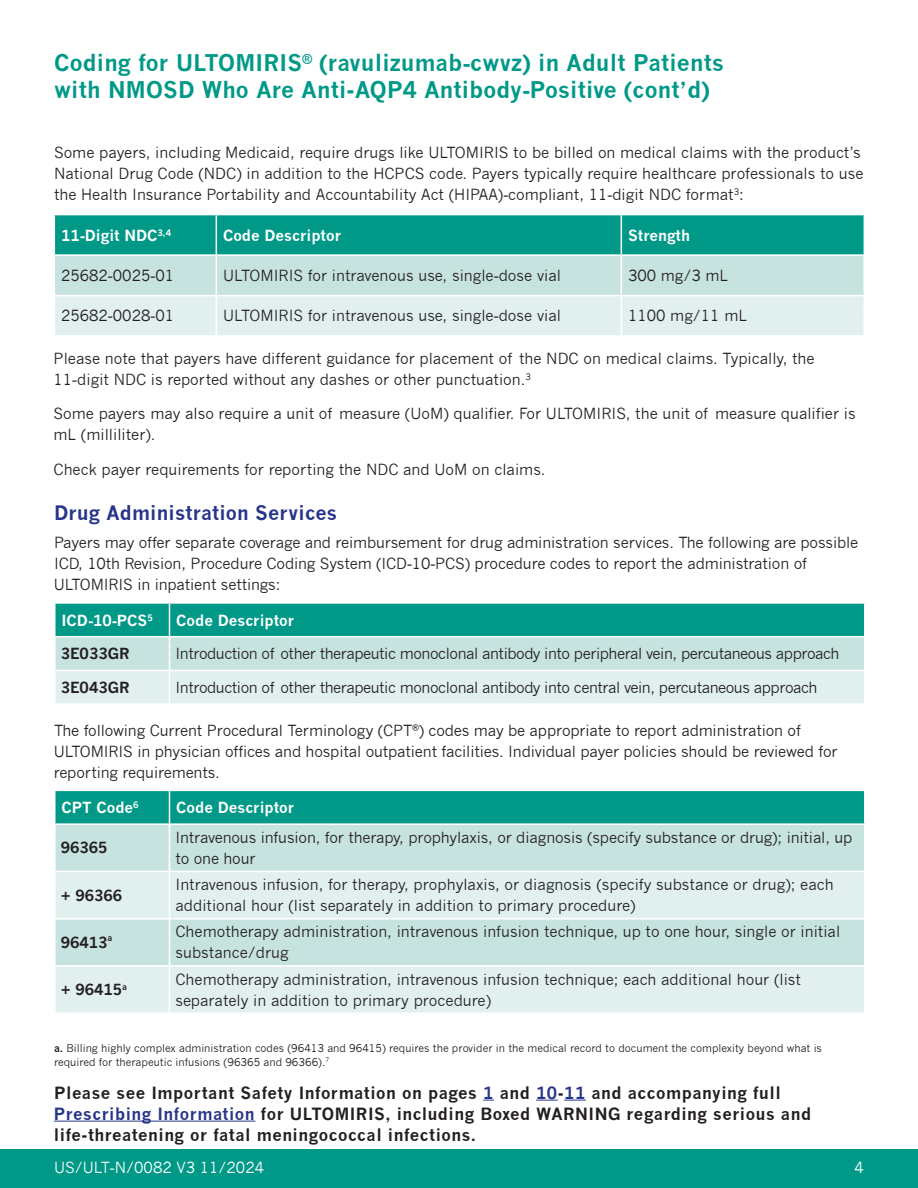
<style>
.page{position:relative;width:918px;height:1188px;background:#fff}
.page>*{position:absolute;margin:0;border:0;box-sizing:border-box;transform-origin:0 0}
.t1{font:700 22.5px/27px "News Gothic";letter-spacing:.01em;color:#098}
.t2{font:700 19.5px "News Gothic";letter-spacing:.01em;color:#27358a}
.t3{font:700 16.5px/21px "News Gothic";letter-spacing:.03em;color:#231f20}
.t4{font:15px/21px "News Gothic";color:#231f20}
.t5{font:15px "News Gothic";letter-spacing:-.03em;color:#231f20}
.t6{font:700 15px "News Gothic";color:#fff}
.t7{font:700 15px "News Gothic";color:#231f20}
.t8{font:15px "News Gothic";color:#fff}
.t9{font:10.5px/13.5px "News Gothic";color:#231f20}
.s1{font-family:"Arial"}
.s2{font-weight:700}
.s3{color:#27358a}
</style>
<div class="page">
<div style="left:0;top:1150px;width:918px;height:38px;background:#098"></div>
<svg style="left:536px;top:1100px;width:22px;height:1px"></svg>
<svg style="left:564px;top:1100px;width:22px;height:1px"></svg>
<hr style="left:54px;top:1121px;width:201px;height:1px;background:#27358a">
<div style="left:55px;top:603px;width:115px;height:34px;background:#098"></div>
<div style="left:170px;top:603px;width:695px;height:34px;background:#098"></div>
<hr style="left:170px;top:602px;width:696px;height:2px;background:#fff">
<hr style="left:864px;top:604px;width:2px;height:32px;background:#fff">
<hr style="left:170px;top:636px;width:696px;height:1px;background:#fff">
<hr style="left:54px;top:604px;width:2px;height:32px;background:#fff">
<hr style="left:54px;top:602px;width:116px;height:2px;background:#fff">
<hr style="left:169px;top:604px;width:1px;height:32px;background:#fff">
<hr style="left:54px;top:636px;width:116px;height:1px;background:#fff">
<svg style="left:55px;top:637px;width:809px;height:67px;background:#d5eae7"></svg>
<div style="left:55px;top:790px;width:115px;height:34px;background:#098"></div>
<div style="left:170px;top:790px;width:695px;height:34px;background:#098"></div>
<div style="left:56px;top:825px;width:808px;height:46px;background:#c7e3df"></div>
<div style="left:56px;top:872px;width:808px;height:140px;background:#e1f0ef"></div>
<hr style="left:54px;top:790px;width:116px;height:1px;background:#fff">
<hr style="left:54px;top:791px;width:2px;height:32px;background:#fff">
<hr style="left:170px;top:790px;width:696px;height:1px;background:#fff">
<hr style="left:169px;top:791px;width:1px;height:32px;background:#fff">
<hr style="left:864px;top:791px;width:2px;height:32px;background:#fff">
<hr style="left:54px;top:823px;width:116px;height:2px;background:#fff">
<hr style="left:170px;top:823px;width:696px;height:2px;background:#fff">
<hr style="left:169px;top:967px;width:1px;height:45px;background:#fff">
<svg style="left:169px;top:825px;width:1px;height:46px"></svg>
<hr style="left:169px;top:872px;width:1px;height:46px;background:#fff">
<div style="left:56px;top:917px;width:808px;height:48px;background:#c7e3df"></div>
<hr style="left:54px;top:965px;width:116px;height:2px;background:#fff">
<hr style="left:170px;top:965px;width:696px;height:2px;background:#fff">
<svg style="left:54px;top:215px;width:811px;height:121px;background:#91d0c9"></svg>
<h1 class="t1" style="left:54px;top:49px;width:672px">Coding for ULTOMIRIS<sup>®</sup> (ravulizumab<span class="s1">-</span>cwvz) in Adult Patients with NMOSD Who Are Anti-AQP4 Antibody<span class="s1">-</span>Positive (cont’d)</h1>
<p class="t4" style="left:54px;top:142px;width:811px">Some payers, including Medicaid, require drugs like ULTOMIRIS to be billed on medical claims with the product’s<br>National Drug Code (NDC) in addition to the HCPCS code. Payers typically require healthcare professionals to use the Health Insurance Portability and Accountability Act (HIPAA)<span class="s1">-</span>compliant, 11<span class="s1">-</span>digit NDC format<sup>3</sup>:</p>
<p class="t6" style="left:61px;top:226px;width:112px">11<span class="s1">-</span>Digit NDC<sup>3,4</sup></p>
<p class="t6" style="left:223px;top:226px;width:120px">Code Descriptor</p>
<p class="t6" style="left:628px;top:226px;width:63px">Strength</p>
<p class="t4" style="left:61px;top:265px;width:115px">25682<span class="s1">-</span>0025<span class="s1">-</span>01</p>
<p class="t4" style="left:223px;top:265px;width:340px">ULTOMIRIS for intravenous use, single<span class="s1">-</span>dose vial</p>
<p class="t4" style="left:628px;top:265px;width:102px">300 mg/3 mL</p>
<p class="t4" style="left:61px;top:305px;width:115px">25682<span class="s1">-</span>0028<span class="s1">-</span>01</p>
<p class="t4" style="left:223px;top:305px;width:340px">ULTOMIRIS for intravenous use, single<span class="s1">-</span>dose vial</p>
<p class="t4" style="left:628px;top:305px;width:120px">1100 mg/11 mL</p>
<p class="t4" style="left:54px;top:348px;width:763px">Please note that payers have different guidance for placement of the NDC on medical claims. Typically, the<br>11<span class="s1">-</span>digit NDC is reported without any dashes or other punctuation.<sup>3</sup></p>
<p class="t4" style="left:54px;top:403px;width:804px">Some payers may also require a unit of measure (UoM) qualifier. For ULTOMIRIS, the unit of measure qualifier is mL (milliliter).</p>
<p class="t4" style="left:54px;top:459px;width:493px">Check payer requirements for reporting the NDC and UoM on claims.</p>
<h2 class="t2" style="left:54px;top:501px;width:285px">Drug Administration Services</h2>
<p class="t4" style="left:54px;top:532px;width:806px">Payers may offer separate coverage and reimbursement for drug administration services. The following are possible<br>ICD, 10th Revision, Procedure Coding System (ICD<span class="s1">-</span>10<span class="s1">-</span>PCS) procedure codes to report the administration of<br>ULTOMIRIS in inpatient settings:</p>
<p class="t6" style="left:62px;top:611px;width:93px">ICD<span class="s1">-</span>10<span class="s1">-</span>PCS<sup>5</sup></p>
<p class="t6" style="left:176px;top:611px;width:120px">Code Descriptor</p>
<p class="t7" style="left:61px;top:645px;width:70px">3E033GR</p>
<p class="t5" style="left:176px;top:645px;width:666px">Introduction of other therapeutic monoclonal antibody into peripheral vein, percutaneous approach</p>
<p class="t7" style="left:61px;top:678px;width:70px">3E043GR</p>
<p class="t5" style="left:176px;top:679px;width:643px">Introduction of other therapeutic monoclonal antibody into central vein, percutaneous approach</p>
<p class="t4" style="left:54px;top:720px;width:785px">The following Current Procedural Terminology (CPT<sup>®</sup>) codes may be appropriate to report administration of<br>ULTOMIRIS in physician offices and hospital outpatient facilities. Individual payer policies should be reviewed for reporting requirements.</p>
<p class="t6" style="left:62px;top:798px;width:79px">CPT Code<sup>6</sup></p>
<p class="t6" style="left:176px;top:798px;width:120px">Code Descriptor</p>
<p class="t7" style="left:61px;top:839px;width:48px">96365</p>
<p class="t4" style="left:176px;top:827px;width:678px">Intravenous infusion, for therapy, prophylaxis, or diagnosis (specify substance or drug); initial, up to one hour</p>
<p class="t7" style="left:61px;top:886px;width:63px">+ 96366</p>
<p class="t4" style="left:176px;top:874px;width:660px">Intravenous infusion, for therapy, prophylaxis, or diagnosis (specify substance or drug); each additional hour (list separately in addition to primary procedure)</p>
<p class="t7" style="left:61px;top:933px;width:53px">96413<sup>a</sup></p>
<p class="t4" style="left:176px;top:921px;width:666px">Chemotherapy administration, intravenous infusion technique, up to one hour, single or initial substance/drug</p>
<p class="t7" style="left:61px;top:981px;width:68px">+ 96415<sup>a</sup></p>
<p class="t4" style="left:176px;top:969px;width:627px">Chemotherapy administration, intravenous infusion technique; each additional hour (list separately in addition to primary procedure)</p>
<p class="t9" style="left:54px;top:1042px;width:770px"><span class="s2">a.</span> Billing highly complex administration codes (96413 and 96415) requires the provider in the medical record to document the complexity beyond what is required for therapeutic infusions (96365 and 96366).<sup>7</sup></p>
<p class="t3" style="left:54px;top:1082px;width:759px">Please see Important Safety Information on pages <span class="s3">1</span> and <span class="s3">10</span>‑<span class="s3">11</span> and accompanying full<br><span class="s3">Prescribing Information</span> for ULTOMIRIS, including Boxed WARNING regarding serious and life-threatening or fatal meningococcal infections.</p>
<p class="t8" style="left:54px;top:1159px;width:212px">US/ULT<span class="s1">-</span>N/0082 V3 11/2024</p>
<p class="t8" style="left:855px;top:1159px;width:11px">4</p>
</div>
